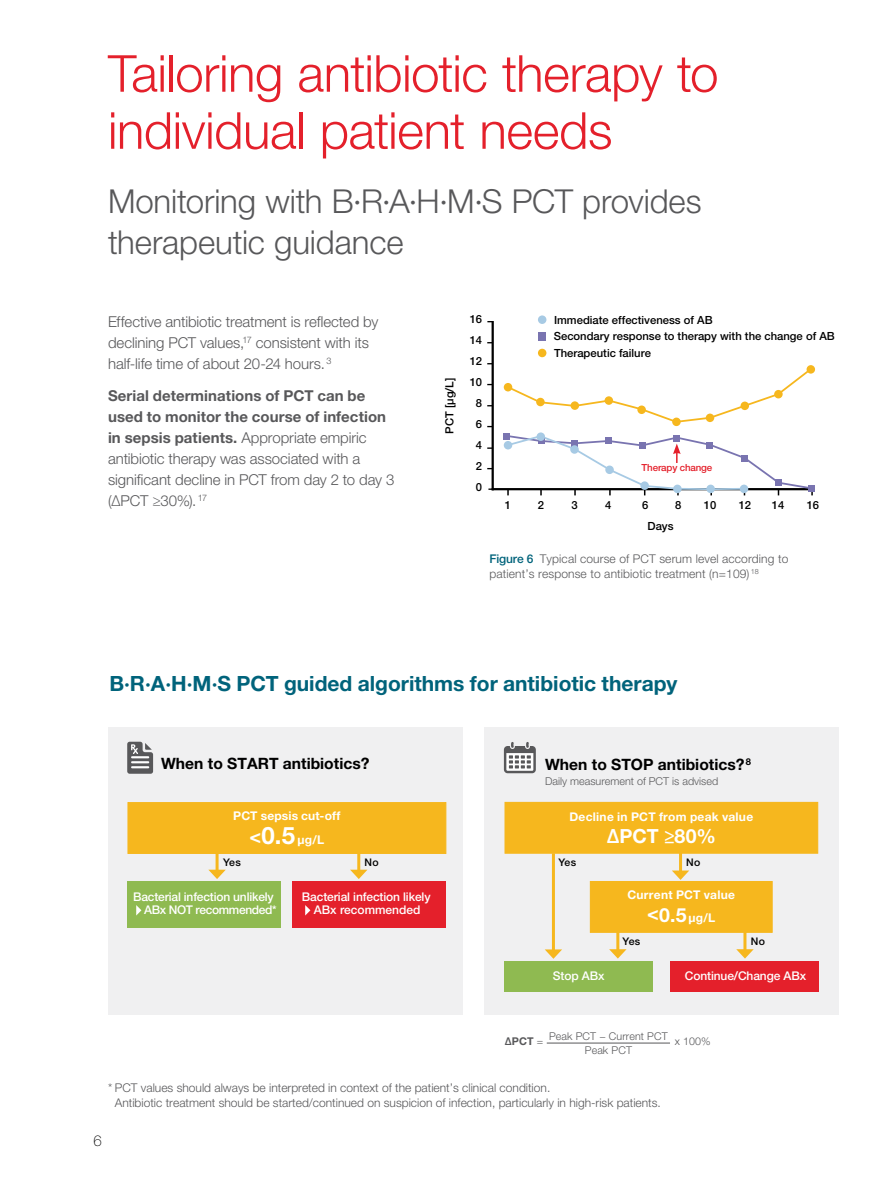
<style>
.page{position:relative;width:893px;height:1191px;background:#fff}
.page>*{position:absolute;margin:0;border:0;box-sizing:border-box;transform-origin:0 0}
.t1{font:300 51px/57px "Helvetica Neue LT Std";letter-spacing:-.01em;color:#e4202b}
.t2{font:300 33px/40.5px "Helvetica Neue LT Std";letter-spacing:-.005em;color:#58585a}
.t3{font:700 21px "Helvetica Neue LT Std";color:#00637b}
.t4{font:700 19.5px "Helvetica Neue LT Std";color:#fff}
.t5{font:700 15.6px "Helvetica Neue LT Std";color:#000}
.t6{font:300 15px/21px "Helvetica Neue LT Std";letter-spacing:-.005em;color:#58585a}
.t7{font:100 15px "Helvetica Neue LT Std";color:#000}
.t8{font:300 12px/15px "Helvetica Neue LT Std";color:#58585a}
.t9{font:500 12px/13.5px "Helvetica Neue LT Std";letter-spacing:-.01em;color:#fff;text-align:right}
.t10{font:700 12px/24px "Helvetica Neue LT Std";letter-spacing:.02em;color:#fff;text-align:center}
.t11{font:500 11.25px/21px "Helvetica Neue LT Std";color:#000;text-align:center}
.t12{font:300 10.8px "Helvetica Neue LT Std";color:#58585a}
.t13{font:300 10.65px/14.1px "Helvetica Neue LT Std";letter-spacing:.01em;color:#58585a;text-align:center}
.t14{font:700 10.65px "Helvetica Neue LT Std";color:#58585a}
.t15{font:500 10.5px "Helvetica Neue LT Std";letter-spacing:.02em;color:#000}
.t16{font:500 9.75px "Helvetica Neue LT Std";letter-spacing:-.015em;color:#e4202b}
.s1{font-weight:700}
.s2{font-weight:500;color:#00637b}
.s3{font-size:19.5px}
.s4{font-size:24px}
.s5{font-size:12px}
.s6{font-weight:300}
</style>
<div class="page">
<div style="left:484px;top:727px;width:355px;height:288px;background:#f0f0f1"></div>
<div style="left:108px;top:727px;width:355px;height:288px;background:#f0f0f1"></div>
<hr style="left:492px;top:488px;width:321px;height:2px;background:#000">
<svg style="left:507px;top:371px;width:306px;height:52px"></svg>
<hr style="left:492px;top:321px;width:2px;height:169px;background:#000">
<div style="left:504px;top:383px;width:8px;height:8px;background:#f6b71e;border-radius:50%"></div>
<div style="left:536px;top:398px;width:9px;height:8px;background:#f6b71e;border-radius:50%"></div>
<div style="left:571px;top:401px;width:8px;height:9px;background:#f6b71e;border-radius:50%"></div>
<div style="left:605px;top:396px;width:8px;height:9px;background:#f6b71e;border-radius:50%"></div>
<div style="left:637px;top:405px;width:9px;height:9px;background:#f6b71e;border-radius:50%"></div>
<div style="left:672px;top:417px;width:9px;height:9px;background:#f6b71e;border-radius:50%"></div>
<div style="left:706px;top:413px;width:8px;height:9px;background:#f6b71e;border-radius:50%"></div>
<div style="left:740px;top:401px;width:9px;height:9px;background:#f6b71e;border-radius:50%"></div>
<div style="left:774px;top:390px;width:9px;height:8px;background:#f6b71e;border-radius:50%"></div>
<div style="left:806px;top:365px;width:9px;height:8px;background:#f6b71e;border-radius:50%"></div>
<div style="left:503px;top:433px;width:7px;height:7px;background:#7974b0"></div>
<div style="left:808px;top:485px;width:7px;height:7px;background:#7974b0"></div>
<svg style="left:504px;top:434px;width:309px;height:61px"></svg>
<div style="left:538px;top:315px;width:8px;height:9px;background:#a7cae4;border-radius:50%"></div>
<div style="left:538px;top:349px;width:8px;height:8px;background:#f6b71e;border-radius:50%"></div>
<div style="left:539px;top:332px;width:7px;height:9px;background:#7974b0"></div>
<div style="left:504px;top:802px;width:314px;height:51px;background:#f6b71e"></div>
<div style="left:590px;top:881px;width:183px;height:51px;background:#f6b71e"></div>
<hr style="left:616px;top:924px;width:3px;height:28px;background:#f6b71e">
<svg style="left:609px;top:949px;width:18px;height:9px"></svg>
<hr style="left:743px;top:927px;width:3px;height:25px;background:#f6b71e">
<svg style="left:736px;top:949px;width:18px;height:9px"></svg>
<div style="left:504px;top:961px;width:149px;height:30px;background:#8fba51"></div>
<div style="left:670px;top:960px;width:149px;height:31px;background:#e4202b"></div>
<hr style="left:552px;top:853px;width:3px;height:99px;background:#f6b71e">
<svg style="left:545px;top:949px;width:17px;height:9px"></svg>
<hr style="left:679px;top:848px;width:3px;height:25px;background:#f6b71e">
<svg style="left:672px;top:870px;width:17px;height:10px"></svg>
<hr style="left:547px;top:1042px;width:123px;height:1px;background:#58585a">
<div style="left:128px;top:881px;width:153px;height:47px;background:#8fba51"></div>
<svg style="left:136px;top:905px;width:5px;height:10px"></svg>
<div style="left:292px;top:881px;width:154px;height:47px;background:#e4202b"></div>
<svg style="left:305px;top:905px;width:5px;height:10px"></svg>
<div style="left:127px;top:802px;width:319px;height:52px;background:#f6b71e"></div>
<hr style="left:357px;top:847px;width:3px;height:25px;background:#f6b71e">
<svg style="left:350px;top:869px;width:17px;height:10px"></svg>
<hr style="left:216px;top:847px;width:3px;height:25px;background:#f6b71e">
<svg style="left:208px;top:869px;width:18px;height:10px"></svg>
<svg style="left:127px;top:741px;width:26px;height:32px"></svg>
<svg style="left:504px;top:742px;width:32px;height:31px"></svg>
<h1 class="t1" style="left:108px;top:44px;width:612px">Tailoring antibiotic therapy to individual patient needs</h1>
<h2 class="t2" style="left:108px;top:181px;width:595px">Monitoring with B·R·A·H·M·S PCT provides therapeutic guidance</h2>
<p class="t6" style="left:108px;top:311px;width:272px">Effective antibiotic treatment is reflected by declining PCT values,<sup>17</sup> consistent with its half-life time of about 20-24 hours. <sup>3</sup></p>
<p class="t6" style="left:108px;top:384px;width:288px"><span class="s1">Serial determinations of PCT can be used to monitor the course of infection in sepsis patients.</span> Appropriate empiric antibiotic therapy was associated with a significant decline in PCT from day 2 to day 3 (ΔPCT ≥30%). <sup>17</sup></p>
<p class="t11" style="left:439px;top:433px;width:57px;rotate:-90deg">PCT [µg/L]</p>
<p class="t11" style="left:470px;top:309px;width:14px">16<br>14<br>12<br>10<br>8<br>6<br>4<br>2<br>0</p>
<p class="t11" style="left:554px;top:311px;width:282px;line-height:16.5px;text-align:left">Immediate effectiveness of AB<br>Secondary response to therapy with the change of AB<br>Therapeutic failure</p>
<p class="t16" style="left:642px;top:462px;width:72px">Therapy change</p>
<p class="t11" style="left:505px;top:495px;width:8px">1</p>
<p class="t11" style="left:538px;top:495px;width:8px">2</p>
<p class="t11" style="left:572px;top:495px;width:8px">3</p>
<p class="t11" style="left:605px;top:495px;width:8px">4</p>
<p class="t11" style="left:642px;top:495px;width:8px">6</p>
<p class="t11" style="left:675px;top:495px;width:8px">8</p>
<p class="t11" style="left:704px;top:495px;width:14px">10</p>
<p class="t11" style="left:739px;top:495px;width:14px">12</p>
<p class="t11" style="left:772px;top:495px;width:14px">14</p>
<p class="t11" style="left:807px;top:495px;width:14px">16</p>
<p class="t11" style="left:648px;top:515px;width:28px">Days</p>
<p class="t8" style="left:489px;top:551px;width:300px"><span class="s2">Figure 6</span> Typical course of PCT serum level according to patient’s response to antibiotic treatment (n=109) <sup>18</sup></p>
<h3 class="t3" style="left:109px;top:671px;width:570px">B·R·A·H·M·S PCT guided algorithms for antibiotic therapy</h3>
<p class="t5" style="left:161px;top:753px;width:210px">When to START antibiotics?</p>
<p class="t5" style="left:545px;top:754px;width:207px">When to STOP antibiotics?<sup>8</sup></p>
<p class="t12" style="left:545px;top:774px;width:175px">Daily measurement of PCT is advised</p>
<p class="t10" style="left:233px;top:803px;width:109px">PCT sepsis cut-off <span class="s3">&lt;</span><span class="s4">0.5</span> μg/L</p>
<p class="t15" style="left:223px;top:856px;width:19px">Yes</p>
<p class="t15" style="left:365px;top:856px;width:16px">No</p>
<p class="t9" style="left:133px;top:889px;width:145px">Bacterial infection unlikely<br>ABx NOT recommended*</p>
<p class="t9" style="left:302px;top:889px;width:130px;text-align:center">Bacterial infection likely<br>ABx recommended</p>
<p class="t10" style="left:569px;top:804px;width:185px">Decline in PCT from peak value</p>
<h3 class="t4" style="left:607px;top:824px;width:111px">∆PCT ≥80%</h3>
<p class="t15" style="left:558px;top:855px;width:19px">Yes</p>
<p class="t15" style="left:686px;top:855px;width:16px">No</p>
<p class="t10" style="left:627px;top:882px;width:109px">Current PCT value</p>
<h3 class="t4" style="left:647px;top:902px;width:70px">&lt;0.5 <span class="s5">μg/L</span></h3>
<p class="t15" style="left:623px;top:935px;width:19px">Yes</p>
<p class="t15" style="left:751px;top:935px;width:16px">No</p>
<p class="t9" style="left:553px;top:969px;width:53px">Stop ABx</p>
<p class="t9" style="left:685px;top:969px;width:123px">Continue/Change ABx</p>
<p class="t13" style="left:549px;top:1028px;width:120px">Peak PCT − Current PCT<br>Peak PCT</p>
<p class="t14" style="left:505px;top:1034px;width:40px">∆PCT <span class="s6">=</span></p>
<p class="t13" style="left:675px;top:1033px;width:37px">x 100%</p>
<p class="t8" style="left:115px;top:1080px;width:548px;text-indent:-7px">* PCT values should always be interpreted in context of the patient’s clinical condition.<br>Antibiotic treatment should be started/continued on suspicion of infection, particularly in high-risk patients.</p>
<p class="t7" style="left:94px;top:1132px;width:10px">6</p>
</div>
